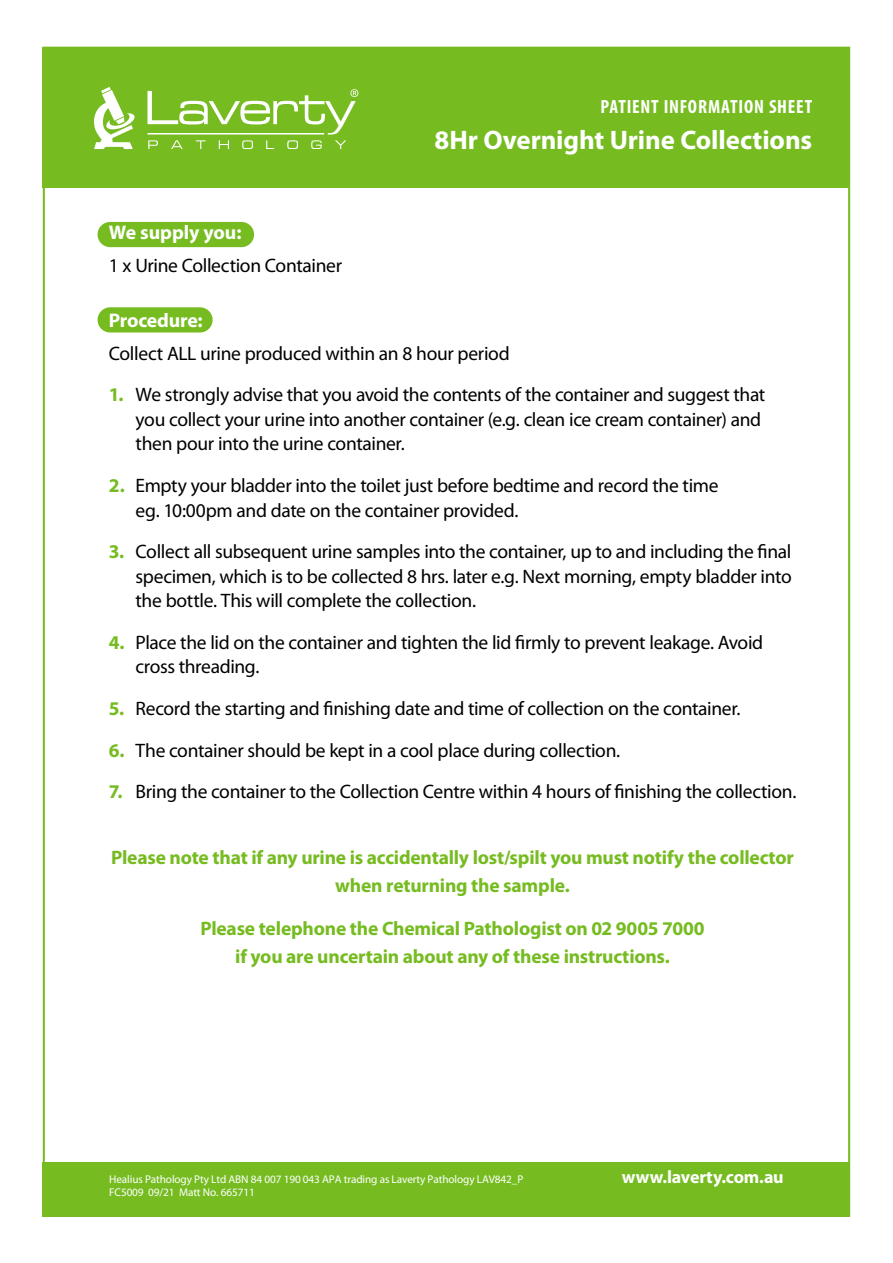
<style>
.page{position:relative;width:893px;height:1263px;background:#fff}
.page>*{position:absolute;margin:0;border:0;box-sizing:border-box;transform-origin:0 0}
.t1{font:700 26.85px "Myriad Pro";letter-spacing:-.005em;color:#fff}
.t2{font:700 19.8px "Myriad Pro";letter-spacing:-.01em;color:#fff}
.t3{font:19.5px/24.6px "Myriad Pro";letter-spacing:-.02em;color:#000}
.t4{font:700 19.5px/27.6px "Myriad Pro";letter-spacing:-.01em;color:#76bc21;text-align:center}
.t5{font:700 condensed 19.2px "Myriad Pro";letter-spacing:.04em;color:#fff}
.t6{font:700 18px "Myriad Pro";letter-spacing:-.01em;color:#fff}
.t7{font:11.25px "Myriad Pro";letter-spacing:-.01em;color:#fff}
.s1{font-weight:700;color:#76bc21}
</style>
<div class="page">
<div style="left:43px;top:47px;width:807px;height:140px;background:#76bc21"></div>
<div style="left:43px;top:1162px;width:807px;height:54px;background:#76bc21"></div>
<svg style="left:94px;top:87px;width:41px;height:62px"></svg>
<svg style="left:147px;top:89px;width:211px;height:60px"></svg>
<div style="left:98px;top:307px;width:115px;height:25px;background:#76bc21;border-radius:13px"></div>
<div style="left:98px;top:222px;width:156px;height:25px;background:#76bc21;border-radius:13px"></div>
<p class="t5" style="left:600px;top:94px;width:213px">PATIENT INFORMATION SHEET</p>
<p class="t2" style="left:109px;top:220px;width:134px">We supply you:</p>
<p class="t3" style="left:109px;top:253px;width:235px">1 x Urine Collection Container</p>
<h1 class="t1" style="left:434px;top:122px;width:379px">8Hr Overnight Urine Collections</h1>
<p class="t2" style="left:109px;top:307px;width:95px">Procedure:</p>
<p class="t3" style="left:109px;top:340px;width:402px">Collect ALL urine produced within an 8 hour period</p>
<p class="t3" style="left:136px;top:382px;width:631px;text-indent:-27px"><span class="s1">1.</span> We strongly advise that you avoid the contents of the container and suggest that you collect your urine into another container (e.g. clean ice cream container) and then pour into the urine container.</p>
<p class="t3" style="left:136px;top:473px;width:584px;text-indent:-27px"><span class="s1">2.</span> Empty your bladder into the toilet just before bedtime and record the time eg. 10:00pm and date on the container provided.</p>
<p class="t3" style="left:136px;top:539px;width:658px;text-align:justify;text-indent:-27px"><span class="s1">3.</span> Collect all subsequent urine samples into the container, up to and including the final specimen, which is to be collected 8 hrs. later e.g. Next morning, empty bladder into the bottle. This will complete the collection.</p>
<p class="t3" style="left:136px;top:630px;width:629px;text-indent:-27px"><span class="s1">4.</span> Place the lid on the container and tighten the lid firmly to prevent leakage. Avoid cross threading.</p>
<p class="t3" style="left:109px;top:696px;width:633px"><span class="s1">5.</span> Record the starting and finishing date and time of collection on the container.</p>
<p class="t3" style="left:109px;top:737px;width:513px"><span class="s1">6.</span> The container should be kept in a cool place during collection.</p>
<p class="t3" style="left:109px;top:779px;width:689px"><span class="s1">7.</span> Bring the container to the Collection Centre within 4 hours of finishing the collection.</p>
<p class="t4" style="left:111px;top:843px;width:684px">Please note that if any urine is accidentally lost/spilt you must notify the collector when returning the sample.</p>
<p class="t4" style="left:200px;top:914px;width:506px">Please telephone the Chemical Pathologist on 02 9005 7000 if you are uncertain about any of these instructions.</p>
<p class="t7" style="left:109px;top:1172px;width:416px">Healius Pathology Pty Ltd ABN 84 007 190 043 APA trading as Laverty Pathology LAV842_P</p>
<p class="t6" style="left:622px;top:1165px;width:163px">www.laverty.com.au</p>
<p class="t7" style="left:109px;top:1185px;width:147px">FC5009 09/21 Matt No. 665711</p>
</div>
